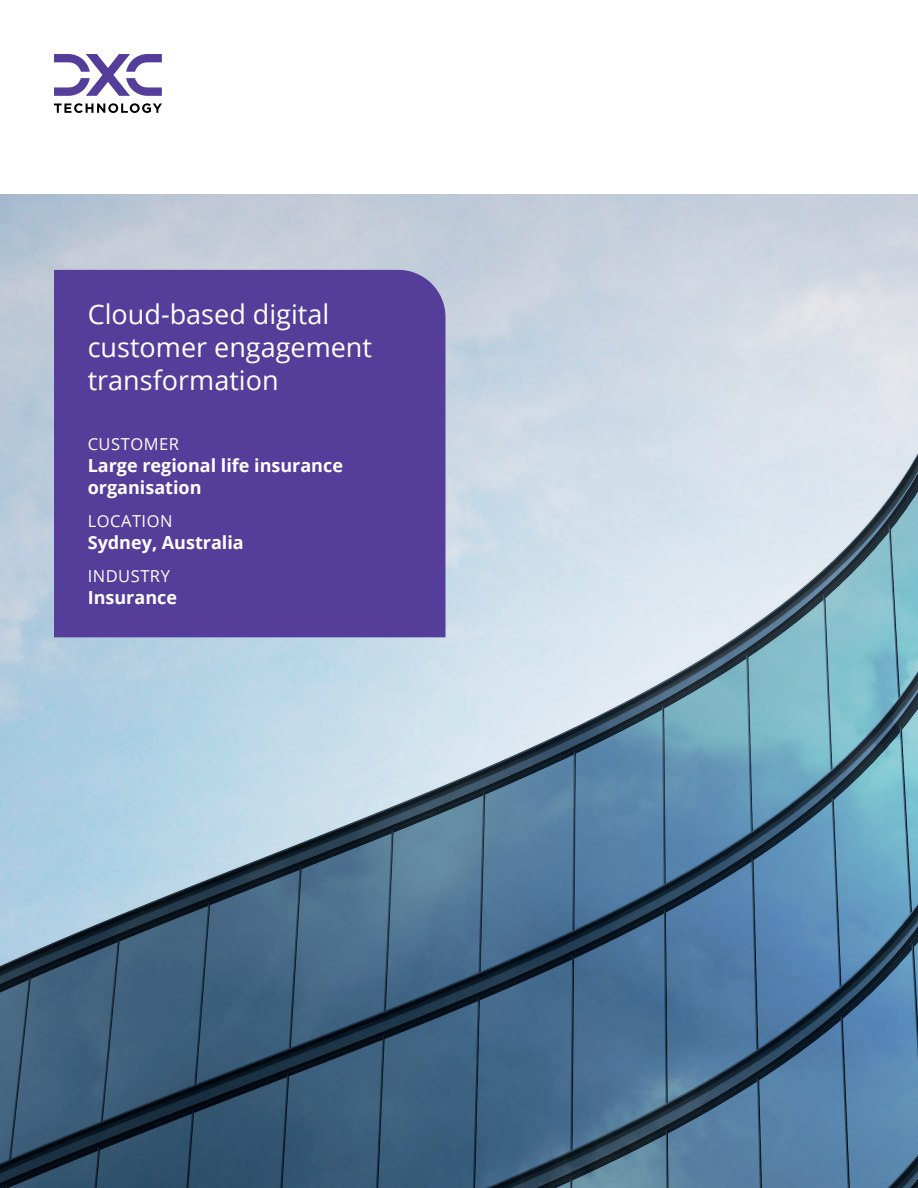
<style>
.page{position:relative;width:918px;height:1188px;background:#fff}
.page>*{position:absolute;margin:0;border:0;box-sizing:border-box;transform-origin:0 0}
.t1{font:27px/33px "Open Sans";color:#fff}
.t2{font:700 18px/21.9px "Open Sans";color:#fff}
.t3{font:16.5px "Open Sans";letter-spacing:.03em;color:#fff}
</style>
<div class="page">
<img style="left:0;top:194px;width:918px;height:994px">
<div style="left:54px;top:270px;width:392px;height:367px;background:#543e99"></div>
<svg style="left:54px;top:103px;width:108px;height:10px"></svg>
<svg style="left:54px;top:54px;width:108px;height:42px"></svg>
<h1 class="t1" style="left:88px;top:297px;width:286px">Cloud-based digital customer engagement transformation</h1>
<p class="t3" style="left:88px;top:433px;width:93px">CUSTOMER</p>
<p class="t2" style="left:88px;top:454px;width:257px">Large regional life insurance organisation</p>
<p class="t3" style="left:88px;top:510px;width:86px">LOCATION</p>
<p class="t2" style="left:88px;top:531px;width:158px">Sydney, Australia</p>
<p class="t3" style="left:88px;top:565px;width:84px">INDUSTRY</p>
<p class="t2" style="left:88px;top:586px;width:91px">Insurance</p>
</div>
